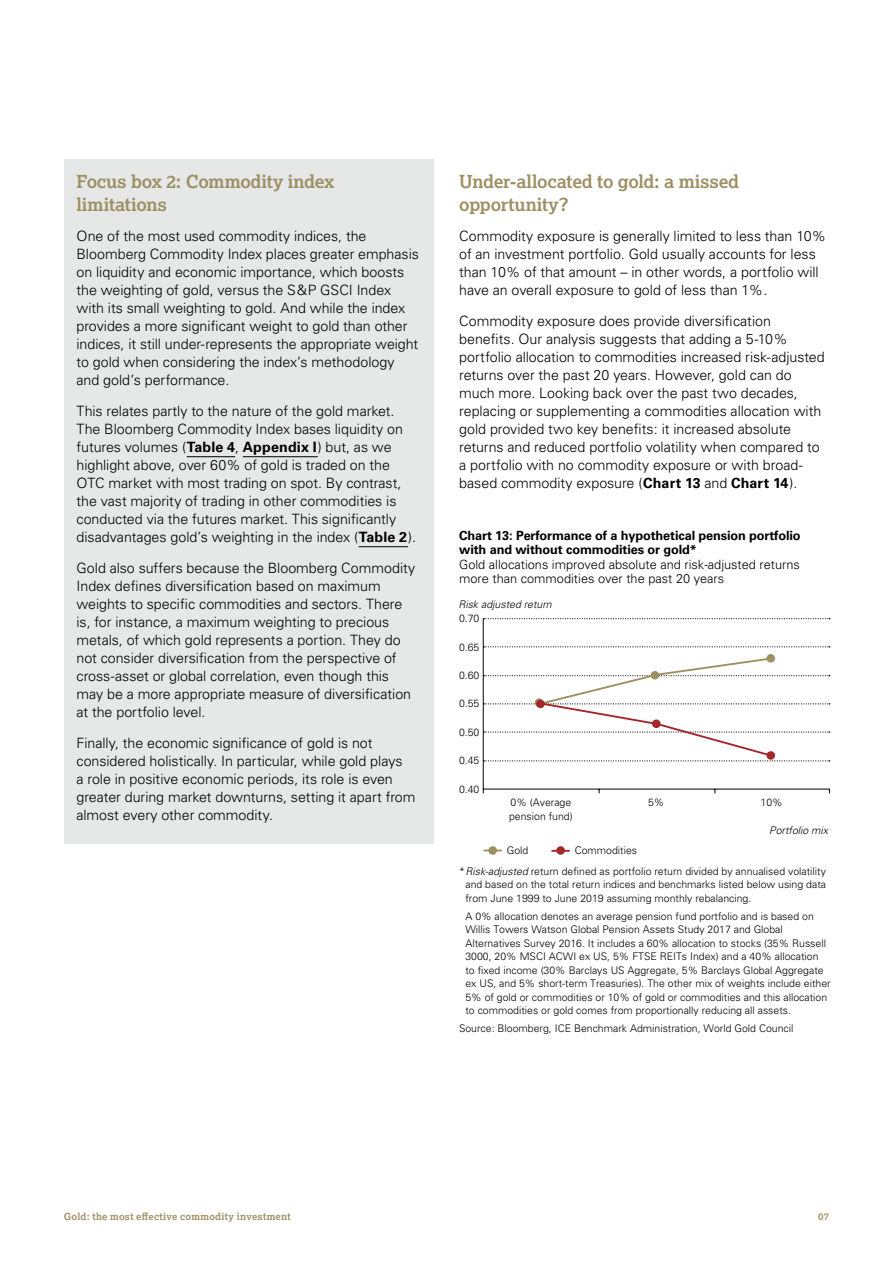
<style>
.page{position:relative;width:893px;height:1263px;background:#fff}
.page>*{position:absolute;margin:0;border:0;box-sizing:border-box;transform-origin:0 0}
.t1{font:700 18px/22.5px "Lexia";letter-spacing:-.015em;color:#9d9064}
.t2{font:300 14.25px/18px "Univers";letter-spacing:-.005em;color:#000}
.t3{font:300 12.75px/14.2px "Univers";color:#000}
.t4{font:700 12.75px/14.2px "Univers";letter-spacing:-.01em;color:#000}
.t5{font:300 10.5px/13.5px "Univers";color:#000}
.t6{font:italic 300 10.5px "Univers";color:#000}
.t7{font:700 9.75px "Lexia";letter-spacing:.025em;color:#9d9064}
.s1{font-weight:700}
.s2{font-style:italic}
</style>
<div class="page">
<div style="left:64px;top:160px;width:370px;height:684px;background:#e6e7e7"></div>
<hr style="left:187px;top:456px;width:48px;height:1px;background:#000">
<hr style="left:243px;top:456px;width:75px;height:1px;background:#000">
<hr style="left:359px;top:546px;width:49px;height:1px;background:#000">
<svg style="left:483px;top:618px;width:347px;height:176px"></svg>
<svg style="left:484px;top:656px;width:346px;height:105px"></svg>
<div style="left:652px;top:719px;width:9px;height:9px;background:#a4252a;border-radius:50%"></div>
<div style="left:766px;top:751px;width:9px;height:9px;background:#a4252a;border-radius:50%"></div>
<svg style="left:484px;top:849px;width:17px;height:2px"></svg>
<svg style="left:552px;top:850px;width:17px;height:2px"></svg>
<div style="left:556px;top:846px;width:9px;height:9px;background:#a4252a;border-radius:50%"></div>
<div style="left:536px;top:700px;width:9px;height:8px;background:#a4252a;border-radius:50%"></div>
<div style="left:651px;top:671px;width:8px;height:8px;background:#9c9063;border-radius:50%"></div>
<div style="left:766px;top:654px;width:9px;height:8px;background:#9c9063;border-radius:50%"></div>
<div style="left:488px;top:846px;width:9px;height:9px;background:#9c9063;border-radius:50%"></div>
<p class="t1" style="left:77px;top:170px;width:259px">Focus box 2: Commodity index limitations</p>
<p class="t2" style="left:77px;top:227px;width:344px">One of the most used commodity indices, the Bloomberg Commodity Index places greater emphasis on liquidity and economic importance, which boosts the weighting of gold, versus the S&amp;P GSCI Index with its small weighting to gold. And while the index provides a more significant weight to gold than other indices, it still under-represents the appropriate weight to gold when considering the index’s methodology and gold’s performance.</p>
<p class="t2" style="left:77px;top:402px;width:341px">This relates partly to the nature of the gold market.<br>The Bloomberg Commodity Index bases liquidity on futures volumes (<span class="s1">Table 4</span>, <span class="s1">Appendix I</span>) but, as we highlight above, over 60% of gold is traded on the OTC market with most trading on spot. By contrast, the vast majority of trading in other commodities is conducted via the futures market. This significantly disadvantages gold’s weighting in the index (<span class="s1">Table 2</span>).</p>
<p class="t2" style="left:77px;top:559px;width:340px">Gold also suffers because the Bloomberg Commodity Index defines diversification based on maximum weights to specific commodities and sectors. There is, for instance, a maximum weighting to precious metals, of which gold represents a portion. They do not consider diversification from the perspective of cross-asset or global correlation, even though this may be a more appropriate measure of diversification at the portfolio level.</p>
<p class="t2" style="left:77px;top:734px;width:340px">Finally, the economic significance of gold is not considered holistically. In particular, while gold plays<br>a role in positive economic periods, its role is even greater during market downturns, setting it apart from almost every other commodity.</p>
<p class="t1" style="left:459px;top:170px;width:281px">Under-allocated to gold: a missed opportunity?</p>
<p class="t2" style="left:459px;top:227px;width:368px">Commodity exposure is generally limited to less than 10% of an investment portfolio. Gold usually accounts for less than 10% of that amount – in other words, a portfolio will have an overall exposure to gold of less than 1%.</p>
<p class="t2" style="left:459px;top:312px;width:367px">Commodity exposure does provide diversification benefits. Our analysis suggests that adding a 5-10% portfolio allocation to commodities increased risk-adjusted returns over the past 20 years. However, gold can do much more. Looking back over the past two decades, replacing or supplementing a commodities allocation with gold provided two key benefits: it increased absolute returns and reduced portfolio volatility when compared to a portfolio with no commodity exposure or with broad&shy;based commodity exposure (<span class="s1">Chart 13</span> and <span class="s1">Chart 14</span>).</p>
<p class="t4" style="left:459px;top:529px;width:343px">Chart 13: Performance of a hypothetical pension portfolio with and without commodities or gold*</p>
<p class="t3" style="left:459px;top:557px;width:342px">Gold allocations improved absolute and risk-adjusted returns more than commodities over the past 20 years</p>
<p class="t6" style="left:458px;top:597px;width:95px">Risk adjusted return</p>
<p class="t5" style="left:459px;top:612px;width:22px">0.70</p>
<p class="t5" style="left:459px;top:640px;width:22px">0.65</p>
<p class="t5" style="left:459px;top:669px;width:22px">0.60</p>
<p class="t5" style="left:459px;top:697px;width:22px">0.55</p>
<p class="t5" style="left:459px;top:725px;width:22px">0.50</p>
<p class="t5" style="left:459px;top:754px;width:22px">0.45</p>
<p class="t5" style="left:459px;top:782px;width:22px">0.40</p>
<p class="t5" style="left:509px;top:796px;width:65px">0% (Average pension fund)</p>
<p class="t5" style="left:648px;top:796px;width:18px">5%</p>
<p class="t5" style="left:761px;top:796px;width:24px">10%</p>
<p class="t6" style="left:769px;top:824px;width:60px">Portfolio mix</p>
<p class="t5" style="left:507px;top:844px;width:23px">Gold</p>
<p class="t5" style="left:575px;top:844px;width:64px">Commodities</p>
<p class="t5" style="left:465px;top:864px;width:362px;text-align:justify;text-indent:-6px">* <span class="s2">Risk-adjusted</span> return defined as portfolio return divided by annualised volatility and based on the total return indices and benchmarks listed below using data from June 1999 to June 2019 assuming monthly rebalancing.</p>
<p class="t5" style="left:465px;top:909px;width:367px">A 0% allocation denotes an average pension fund portfolio and is based on Willis Towers Watson Global Pension Assets Study 2017 and Global Alternatives Survey 2016. It includes a 60% allocation to stocks (35% Russell 3000, 20% MSCI ACWI ex US, 5% FTSE REITs Index) and a 40% allocation<br>to fixed income (30% Barclays US Aggregate, 5% Barclays Global Aggregate ex US, and 5% short-term Treasuries). The other mix of weights include either 5% of gold or commodities or 10% of gold or commodities and this allocation to commodities or gold comes from proportionally reducing all assets.</p>
<p class="t5" style="left:459px;top:1022px;width:336px">Source: Bloomberg, ICE Benchmark Administration, World Gold Council</p>
<p class="t7" style="left:64px;top:1211px;width:228px">Gold: the most effective commodity investment</p>
<p class="t7" style="left:818px;top:1211px;width:12px">07</p>
</div>
